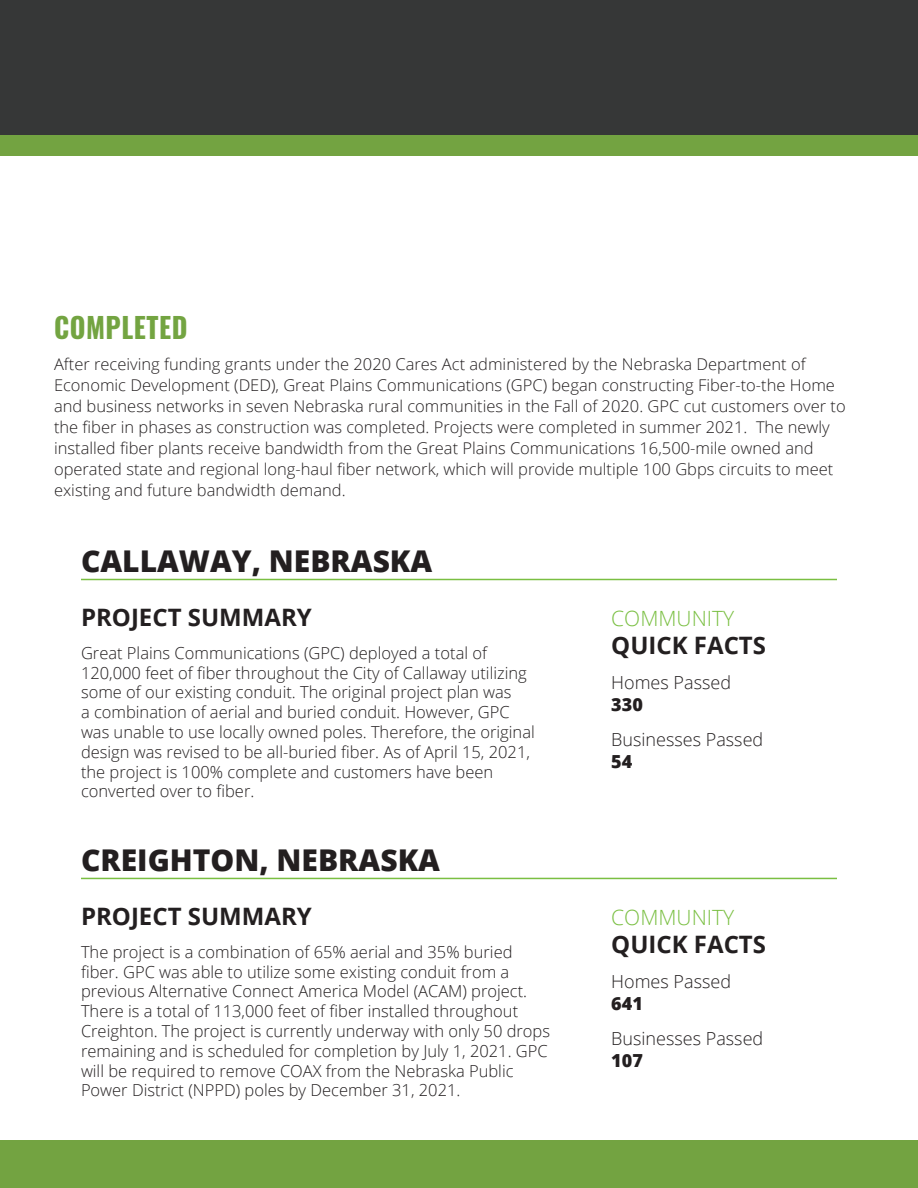
<style>
.page{position:relative;width:918px;height:1188px;background:#fff}
.page>*{position:absolute;margin:0;border:0;box-sizing:border-box;transform-origin:0 0}
.t1{font:800 30px "Open Sans";color:#231f20}
.t2{font:700 28.35px "Oswald";letter-spacing:.02em;color:#73a441;scale:.95 1}
.Section_Header{font:700 24px "Open Sans";color:#231f20}
.Section_Header-2{font:300 21px "Open Sans";color:#7abf42}
.t3{font:300 18px "Open Sans";color:#231f20}
.quick_facts_numbers{font:800 18px "Open Sans";color:#231f20}
.Body_Copy{font:300 16.5px/19.8px "Open Sans";color:#231f20}
.Body_11_pt{font:300 16.2px/21px "Open Sans";color:#231f20}
</style>
<div class="page">
<div style="left:0;top:92px;width:918px;height:64px;background:#73a341"></div>
<div style="left:0;top:0;width:918px;height:135px;background:#363737"></div>
<div style="left:0;top:1140px;width:918px;height:48px;background:#73a341"></div>
<hr style="left:81px;top:579px;width:756px;height:1px;background:#7abf42">
<hr style="left:81px;top:878px;width:756px;height:1px;background:#7abf42">
<p class="t2" style="left:54px;top:308px;width:142px">COMPLETED</p>
<p class="Body_11_pt" style="left:54px;top:353px;width:793px">After receiving funding grants under the 2020 Cares Act administered by the Nebraska Department of Economic Development (DED), Great Plains Communications (GPC) began constructing Fiber-to-the Home and business networks in seven Nebraska rural communities in the Fall of 2020. GPC cut customers over to the fiber in phases as construction was completed. Projects were completed in summer 2021. The newly installed fiber plants receive bandwidth from the Great Plains Communications 16,500-mile owned and operated state and regional long-haul fiber network, which will provide multiple 100 Gbps circuits to meet existing and future bandwidth demand.</p>
<p class="t1" style="left:81px;top:538px;width:353px">CALLAWAY, NEBRASKA</p>
<p class="Section_Header" style="left:81px;top:600px;width:232px">PROJECT SUMMARY</p>
<p class="Body_Copy" style="left:81px;top:643px;width:455px">Great Plains Communications (GPC) deployed a total of 120,000 feet of fiber throughout the City of Callaway utilizing some of our existing conduit. The original project plan was<br>a combination of aerial and buried conduit. However, GPC was unable to use locally owned poles. Therefore, the original design was revised to be all-buried fiber. As of April 15, 2021, the project is 100% complete and customers have been converted over to fiber.</p>
<p class="t1" style="left:81px;top:837px;width:361px">CREIGHTON, NEBRASKA</p>
<p class="Section_Header" style="left:81px;top:899px;width:232px">PROJECT SUMMARY</p>
<p class="Body_Copy" style="left:81px;top:941px;width:471px">The project is a combination of 65% aerial and 35% buried fiber. GPC was able to utilize some existing conduit from a previous Alternative Connect America Model (ACAM) project.<br>There is a total of 113,000 feet of fiber installed throughout Creighton. The project is currently underway with only 50 drops remaining and is scheduled for completion by July 1, 2021. GPC will be required to remove COAX from the Nebraska Public Power District (NPPD) poles by December 31, 2021.</p>
<p class="Section_Header-2" style="left:611px;top:604px;width:124px">COMMUNITY</p>
<p class="Section_Header" style="left:611px;top:629px;width:156px">QUICK FACTS</p>
<p class="t3" style="left:611px;top:671px;width:121px">Homes Passed</p>
<p class="quick_facts_numbers" style="left:611px;top:691px;width:33px">330</p>
<p class="t3" style="left:611px;top:727px;width:154px">Businesses Passed</p>
<p class="quick_facts_numbers" style="left:611px;top:748px;width:23px">54</p>
<p class="Section_Header-2" style="left:611px;top:903px;width:124px">COMMUNITY</p>
<p class="Section_Header" style="left:611px;top:928px;width:156px">QUICK FACTS</p>
<p class="t3" style="left:611px;top:970px;width:121px">Homes Passed</p>
<p class="quick_facts_numbers" style="left:611px;top:990px;width:33px">641</p>
<p class="t3" style="left:611px;top:1026px;width:154px">Businesses Passed</p>
<p class="quick_facts_numbers" style="left:611px;top:1046px;width:33px">107</p>
</div>
